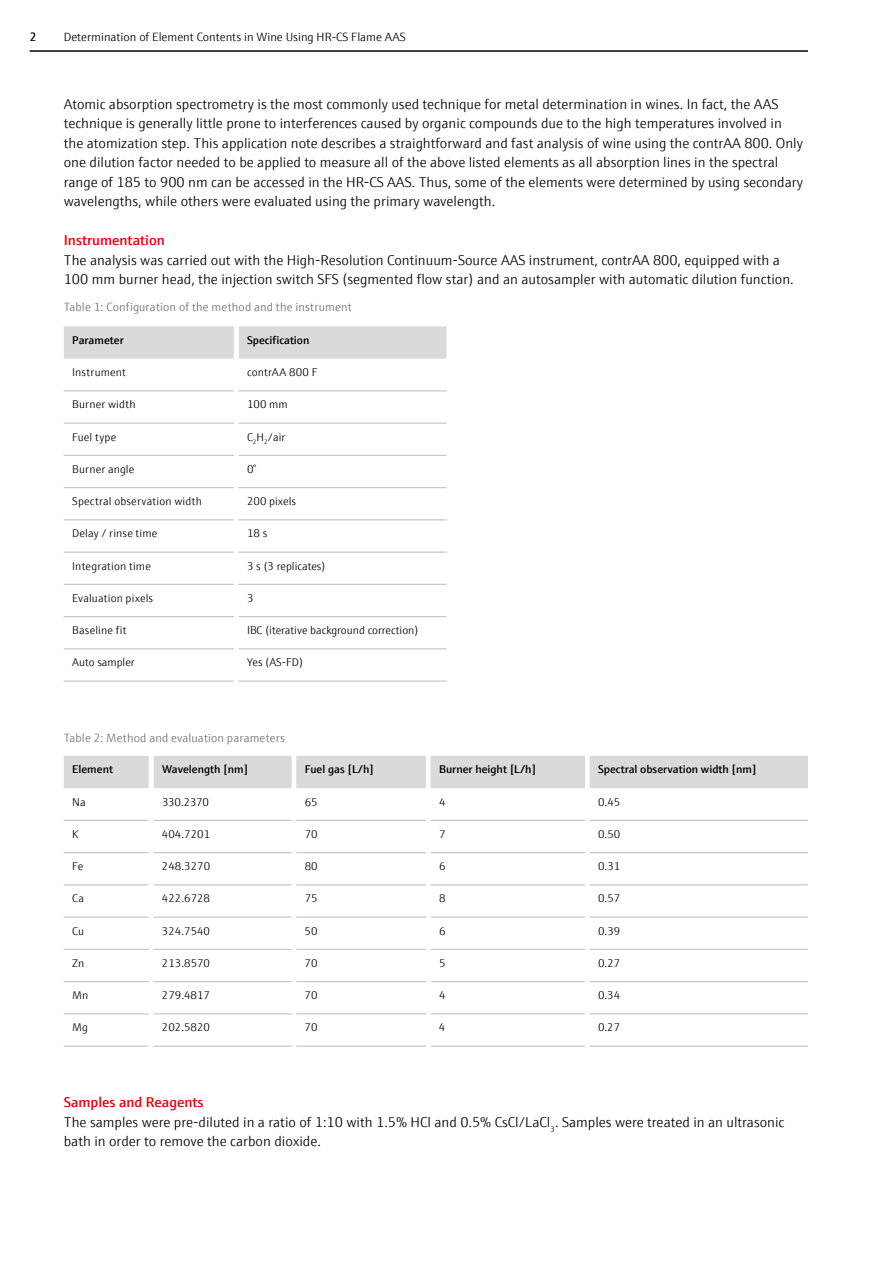
<style>
.page{position:relative;width:893px;height:1263px;background:#fff}
.page>*{position:absolute;margin:0;border:0;box-sizing:border-box;transform-origin:0 0}
.t1{font:300 14.25px/19.5px "E+H Sans";color:#000}
.t2{font:600 14.25px "E+H Sans";color:#e30613}
.t3{font:300 12px "E+H Sans";letter-spacing:.01em;color:#706f6f}
.t4{font:300 12px "E+H Sans";color:#000}
.t5{font:300 11.25px "E+H Sans";color:#000}
.t6{font:600 11.25px "E+H Sans";color:#000}
.t7{font:300 11.25px "E+H Sans";letter-spacing:.02em;color:#000}
.s1{font-weight:600;color:#e30613}
</style>
<div class="page">
<svg style="left:64px;top:326px;width:382px;height:355px"></svg>
<hr style="left:64px;top:390px;width:170px;height:1px;background:#c6c6c6">
<hr style="left:64px;top:422px;width:170px;height:2px;background:#c6c6c6">
<hr style="left:64px;top:455px;width:170px;height:1px;background:#c6c6c6">
<hr style="left:64px;top:487px;width:170px;height:1px;background:#c6c6c6">
<hr style="left:64px;top:519px;width:170px;height:1px;background:#c6c6c6">
<hr style="left:64px;top:551px;width:170px;height:2px;background:#c6c6c6">
<hr style="left:64px;top:584px;width:170px;height:1px;background:#c6c6c6">
<hr style="left:64px;top:616px;width:170px;height:1px;background:#c6c6c6">
<hr style="left:64px;top:648px;width:170px;height:1px;background:#c6c6c6">
<hr style="left:64px;top:680px;width:170px;height:2px;background:#c6c6c6">
<hr style="left:239px;top:390px;width:207px;height:1px;background:#c6c6c6">
<hr style="left:239px;top:422px;width:207px;height:2px;background:#c6c6c6">
<hr style="left:239px;top:455px;width:207px;height:1px;background:#c6c6c6">
<hr style="left:239px;top:487px;width:207px;height:1px;background:#c6c6c6">
<hr style="left:239px;top:519px;width:207px;height:1px;background:#c6c6c6">
<hr style="left:239px;top:551px;width:207px;height:2px;background:#c6c6c6">
<hr style="left:239px;top:584px;width:207px;height:1px;background:#c6c6c6">
<hr style="left:239px;top:616px;width:207px;height:1px;background:#c6c6c6">
<hr style="left:239px;top:648px;width:207px;height:1px;background:#c6c6c6">
<hr style="left:239px;top:680px;width:207px;height:2px;background:#c6c6c6">
<svg style="left:64px;top:756px;width:744px;height:290px"></svg>
<hr style="left:64px;top:820px;width:85px;height:1px;background:#c6c6c6">
<hr style="left:64px;top:852px;width:85px;height:1px;background:#c6c6c6">
<hr style="left:64px;top:884px;width:85px;height:1px;background:#c6c6c6">
<hr style="left:64px;top:916px;width:85px;height:2px;background:#c6c6c6">
<hr style="left:64px;top:949px;width:85px;height:1px;background:#c6c6c6">
<hr style="left:64px;top:981px;width:85px;height:1px;background:#c6c6c6">
<hr style="left:64px;top:1013px;width:85px;height:1px;background:#c6c6c6">
<hr style="left:64px;top:1045px;width:85px;height:2px;background:#c6c6c6">
<hr style="left:153px;top:820px;width:139px;height:1px;background:#c6c6c6">
<hr style="left:296px;top:820px;width:130px;height:1px;background:#c6c6c6">
<hr style="left:431px;top:820px;width:154px;height:1px;background:#c6c6c6">
<hr style="left:590px;top:820px;width:218px;height:1px;background:#c6c6c6">
<hr style="left:153px;top:852px;width:139px;height:1px;background:#c6c6c6">
<hr style="left:296px;top:852px;width:130px;height:1px;background:#c6c6c6">
<hr style="left:431px;top:852px;width:154px;height:1px;background:#c6c6c6">
<hr style="left:590px;top:852px;width:218px;height:1px;background:#c6c6c6">
<hr style="left:153px;top:884px;width:139px;height:1px;background:#c6c6c6">
<hr style="left:296px;top:884px;width:130px;height:1px;background:#c6c6c6">
<hr style="left:431px;top:884px;width:154px;height:1px;background:#c6c6c6">
<hr style="left:590px;top:884px;width:218px;height:1px;background:#c6c6c6">
<hr style="left:153px;top:916px;width:139px;height:2px;background:#c6c6c6">
<hr style="left:296px;top:916px;width:130px;height:2px;background:#c6c6c6">
<hr style="left:431px;top:916px;width:154px;height:2px;background:#c6c6c6">
<hr style="left:590px;top:916px;width:218px;height:2px;background:#c6c6c6">
<hr style="left:153px;top:949px;width:139px;height:1px;background:#c6c6c6">
<hr style="left:296px;top:949px;width:130px;height:1px;background:#c6c6c6">
<hr style="left:431px;top:949px;width:154px;height:1px;background:#c6c6c6">
<hr style="left:590px;top:949px;width:218px;height:1px;background:#c6c6c6">
<hr style="left:153px;top:981px;width:139px;height:1px;background:#c6c6c6">
<hr style="left:296px;top:981px;width:130px;height:1px;background:#c6c6c6">
<hr style="left:431px;top:981px;width:154px;height:1px;background:#c6c6c6">
<hr style="left:590px;top:981px;width:218px;height:1px;background:#c6c6c6">
<hr style="left:153px;top:1013px;width:139px;height:1px;background:#c6c6c6">
<hr style="left:296px;top:1013px;width:130px;height:1px;background:#c6c6c6">
<hr style="left:431px;top:1013px;width:154px;height:1px;background:#c6c6c6">
<hr style="left:590px;top:1013px;width:218px;height:1px;background:#c6c6c6">
<hr style="left:153px;top:1045px;width:139px;height:2px;background:#c6c6c6">
<hr style="left:296px;top:1045px;width:130px;height:2px;background:#c6c6c6">
<hr style="left:431px;top:1045px;width:154px;height:2px;background:#c6c6c6">
<hr style="left:590px;top:1045px;width:218px;height:2px;background:#c6c6c6">
<hr style="left:30px;top:51px;width:778px;height:1px;background:#000">
<p class="t4" style="left:30px;top:29px;width:8px">2</p>
<p class="t4" style="left:64px;top:29px;width:343px">Determination of Element Contents in Wine Using HR-CS Flame AAS</p>
<p class="t1" style="left:64px;top:93px;width:741px">Atomic absorption spectrometry is the most commonly used technique for metal determination in wines. In fact, the AAS technique is generally little prone to interferences caused by organic compounds due to the high temperatures involved in the atomization step. This application note describes a straightforward and fast analysis of wine using the contrAA 800. Only one dilution factor needed to be applied to measure all of the above listed elements as all absorption lines in the spectral range of 185 to 900 nm can be accessed in the HR-CS AAS. Thus, some of the elements were determined by using secondary wavelengths, while others were evaluated using the primary wavelength.</p>
<p class="t2" style="left:64px;top:229px;width:103px">Instrumentation</p>
<p class="t1" style="left:64px;top:249px;width:731px">The analysis was carried out with the High-Resolution Continuum-Source AAS instrument, contrAA 800, equipped with a<br>100 mm burner head, the injection switch SFS (segmented flow star) and an autosampler with automatic dilution function.</p>
<p class="t3" style="left:64px;top:298px;width:289px">Table 1: Configuration of the method and the instrument</p>
<p class="t6" style="left:72px;top:331px;width:53px">Parameter</p>
<p class="t6" style="left:247px;top:331px;width:64px">Specification</p>
<p class="t5" style="left:72px;top:364px;width:55px">Instrument</p>
<p class="t7" style="left:247px;top:364px;width:72px">contrAA 800 F</p>
<p class="t5" style="left:72px;top:396px;width:65px">Burner width</p>
<p class="t5" style="left:247px;top:396px;width:42px">100 mm</p>
<p class="t7" style="left:72px;top:428px;width:45px">Fuel type</p>
<p class="t5" style="left:247px;top:428px;width:40px">C<sub>2</sub>H<sub>2</sub>/air</p>
<p class="t5" style="left:72px;top:461px;width:64px">Burner angle</p>
<p class="t5" style="left:247px;top:461px;width:10px">0°</p>
<p class="t7" style="left:72px;top:493px;width:131px">Spectral observation width</p>
<p class="t5" style="left:247px;top:493px;width:50px">200 pixels</p>
<p class="t5" style="left:72px;top:525px;width:87px">Delay / rinse time</p>
<p class="t5" style="left:247px;top:525px;width:22px">18 s</p>
<p class="t5" style="left:72px;top:557px;width:80px">Integration time</p>
<p class="t5" style="left:247px;top:557px;width:80px">3 s (3 replicates)</p>
<p class="t5" style="left:72px;top:590px;width:82px">Evaluation pixels</p>
<p class="t5" style="left:247px;top:590px;width:8px">3</p>
<p class="t5" style="left:72px;top:622px;width:56px">Baseline fit</p>
<p class="t5" style="left:247px;top:622px;width:173px">IBC (iterative background correction)</p>
<p class="t5" style="left:72px;top:654px;width:64px">Auto sampler</p>
<p class="t5" style="left:247px;top:654px;width:58px">Yes (AS-FD)</p>
<p class="t3" style="left:64px;top:729px;width:223px">Table 2: Method and evaluation parameters</p>
<p class="t6" style="left:72px;top:761px;width:42px">Element</p>
<p class="t6" style="left:162px;top:761px;width:88px">Wavelength [nm]</p>
<p class="t6" style="left:305px;top:761px;width:71px">Fuel gas [L/h]</p>
<p class="t6" style="left:439px;top:761px;width:99px">Burner height [L/h]</p>
<p class="t6" style="left:598px;top:761px;width:160px">Spectral observation width [nm]</p>
<p class="t5" style="left:72px;top:793px;width:15px">Na</p>
<p class="t5" style="left:162px;top:793px;width:49px">330.2370</p>
<p class="t5" style="left:305px;top:793px;width:14px">65</p>
<p class="t5" style="left:439px;top:793px;width:8px">4</p>
<p class="t5" style="left:598px;top:793px;width:24px">0.45</p>
<p class="t5" style="left:72px;top:826px;width:8px">K</p>
<p class="t5" style="left:162px;top:826px;width:50px">404.7201</p>
<p class="t5" style="left:305px;top:826px;width:14px">70</p>
<p class="t5" style="left:439px;top:826px;width:8px">7</p>
<p class="t5" style="left:598px;top:826px;width:24px">0.50</p>
<p class="t5" style="left:72px;top:858px;width:13px">Fe</p>
<p class="t5" style="left:162px;top:858px;width:50px">248.3270</p>
<p class="t5" style="left:305px;top:858px;width:14px">80</p>
<p class="t5" style="left:439px;top:858px;width:8px">6</p>
<p class="t5" style="left:598px;top:858px;width:24px">0.31</p>
<p class="t5" style="left:72px;top:890px;width:13px">Ca</p>
<p class="t5" style="left:162px;top:890px;width:50px">422.6728</p>
<p class="t5" style="left:305px;top:890px;width:14px">75</p>
<p class="t5" style="left:439px;top:890px;width:8px">8</p>
<p class="t5" style="left:598px;top:890px;width:24px">0.57</p>
<p class="t5" style="left:72px;top:922px;width:14px">Cu</p>
<p class="t5" style="left:162px;top:922px;width:50px">324.7540</p>
<p class="t5" style="left:305px;top:922px;width:14px">50</p>
<p class="t5" style="left:439px;top:922px;width:8px">6</p>
<p class="t5" style="left:598px;top:922px;width:24px">0.39</p>
<p class="t5" style="left:72px;top:955px;width:14px">Zn</p>
<p class="t5" style="left:162px;top:955px;width:50px">213.8570</p>
<p class="t5" style="left:305px;top:955px;width:14px">70</p>
<p class="t5" style="left:439px;top:955px;width:8px">5</p>
<p class="t5" style="left:598px;top:955px;width:24px">0.27</p>
<p class="t5" style="left:72px;top:987px;width:18px">Mn</p>
<p class="t5" style="left:162px;top:987px;width:50px">279.4817</p>
<p class="t5" style="left:305px;top:987px;width:14px">70</p>
<p class="t5" style="left:439px;top:987px;width:8px">4</p>
<p class="t5" style="left:598px;top:987px;width:24px">0.34</p>
<p class="t5" style="left:72px;top:1019px;width:17px">Mg</p>
<p class="t5" style="left:162px;top:1019px;width:50px">202.5820</p>
<p class="t5" style="left:305px;top:1019px;width:14px">70</p>
<p class="t5" style="left:439px;top:1019px;width:8px">4</p>
<p class="t5" style="left:598px;top:1019px;width:24px">0.27</p>
<p class="t1" style="left:64px;top:1092px;width:722px"><span class="s1">Samples and Reagents<br></span>The samples were pre-diluted in a ratio of 1:10 with 1.5% HCl and 0.5% CsCl/LaCl<sub>3</sub>. Samples were treated in an ultrasonic bath in order to remove the carbon dioxide.</p>
</div>
